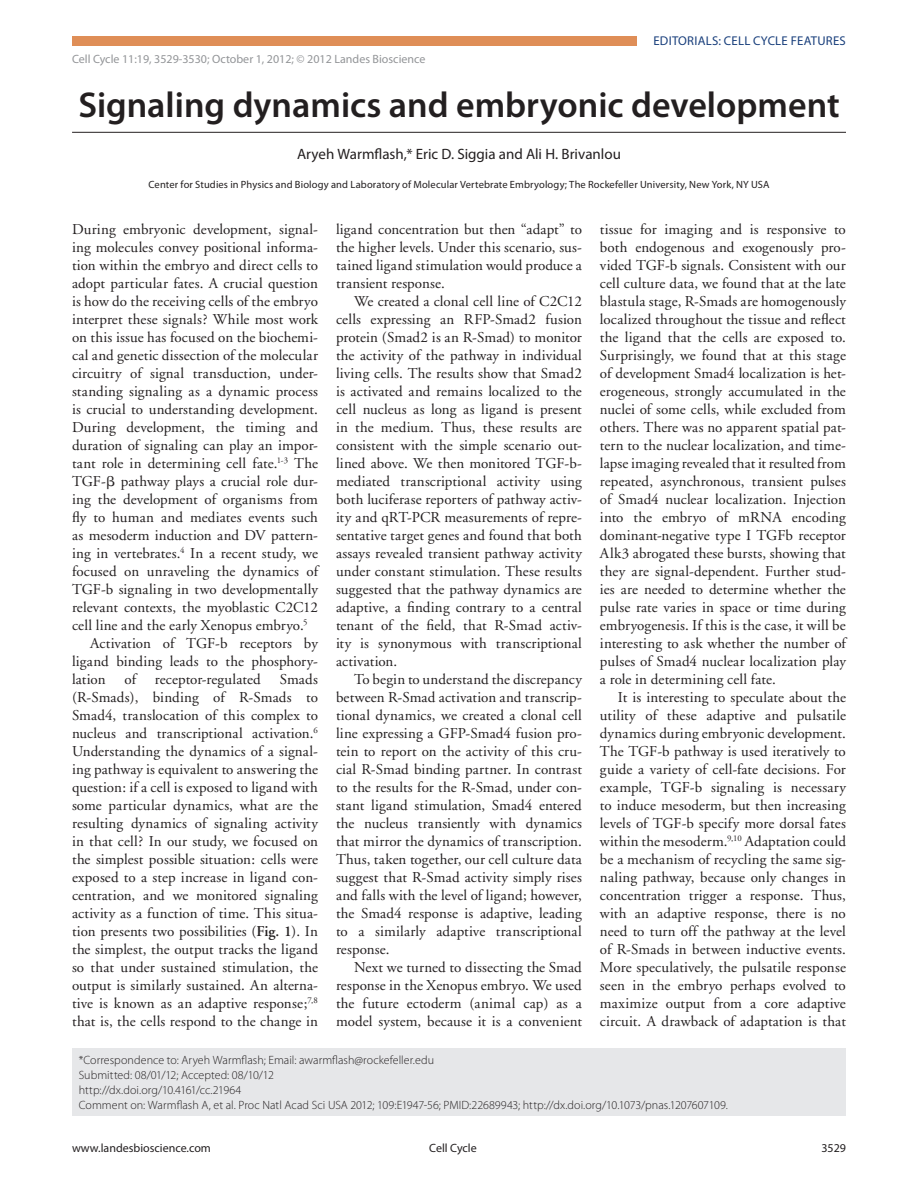
<style>
.page{position:relative;width:918px;height:1188px;background:#fff}
.page>*{position:absolute;margin:0;border:0;box-sizing:border-box;transform-origin:0 0}
.t1{font:600 36px "Myriad Pro";color:#231f20}
.t2{font:15px/18px "Adobe Garamond";letter-spacing:.01em;color:#231f20;text-align:justify}
.t3{font:15px "Myriad Pro";color:#231f20}
.t4{font:12.75px "Myriad Pro";letter-spacing:.02em;color:#193f7c}
.t5{font:300 12px/15px "Myriad Pro";color:#231f20}
.t6{font:12px "Myriad Pro";color:#939598}
.t7{font:12px "Myriad Pro";color:#231f20}
.t8{font:10.5px "Myriad Pro";letter-spacing:.015em;color:#231f20}
.s1{font-family:"Universal Std Greekw Math Pi"}
.s2{font-weight:600}
</style>
<div class="page">
<div style="left:72px;top:36px;width:564px;height:10px;background:#df8e57"></div>
<hr style="left:72px;top:132px;width:774px;height:1px;background:#231f20">
<div style="left:72px;top:1048px;width:774px;height:68px;background:#e6e7e9"></div>
<p class="t6" style="left:72px;top:52px;width:355px">Cell Cycle 11:19, 3529-3530; October 1, 2012; © 2012 Landes Bioscience</p>
<p class="t4" style="left:653px;top:32px;width:122px">Editorials: Cell Cycle</p>
<p class="t4" style="left:791px;top:32px;width:57px">Features</p>
<h1 class="t1" style="left:78px;top:82px;width:763px">Signaling dynamics and embryonic development</h1>
<p class="t3" style="left:297px;top:145px;width:326px">Aryeh Warmflash,* Eric D. Siggia and Ali H. Brivanlou</p>
<p class="t8" style="left:149px;top:178px;width:610px">Center for Studies in Physics and Biology and Laboratory of Molecular Vertebrate Embryology; The Rockefeller University, New York, NY USA</p>
<p class="t2" style="left:72px;top:221px;width:247px">During embryonic development, signal-</p>
<p class="t2" style="left:72px;top:239px;width:247px">ing molecules convey positional informa-</p>
<p class="t2" style="left:72px;top:257px;width:247px">tion within the embryo and direct cells to</p>
<p class="t2" style="left:72px;top:275px;width:247px">adopt particular fates. A crucial question</p>
<p class="t2" style="left:72px;top:293px;width:247px">is how do the receiving cells of the embryo</p>
<p class="t2" style="left:72px;top:311px;width:247px">interpret these signals? While most work</p>
<p class="t2" style="left:72px;top:329px;width:247px">on this issue has focused on the biochemi-</p>
<p class="t2" style="left:72px;top:347px;width:247px">cal and genetic dissection of the molecular</p>
<p class="t2" style="left:72px;top:365px;width:247px">circuitry of signal transduction, under-</p>
<p class="t2" style="left:72px;top:383px;width:247px">standing signaling as a dynamic process</p>
<p class="t2" style="left:72px;top:401px;width:247px">is crucial to understanding development.</p>
<p class="t2" style="left:72px;top:419px;width:247px">During development, the timing and</p>
<p class="t2" style="left:72px;top:437px;width:247px">duration of signaling can play an impor-</p>
<p class="t2" style="left:72px;top:455px;width:247px">tant role in determining cell fate.<sup>1-3</sup> The</p>
<p class="t2" style="left:72px;top:473px;width:247px">TGF-<span class="s1">β</span> pathway plays a crucial role dur-</p>
<p class="t2" style="left:72px;top:491px;width:247px">ing the development of organisms from</p>
<p class="t2" style="left:72px;top:509px;width:247px">fly to human and mediates events such</p>
<p class="t2" style="left:72px;top:527px;width:247px">as mesoderm induction and DV pattern-</p>
<p class="t2" style="left:72px;top:545px;width:247px">ing in vertebrates.<sup>4</sup> In a recent study, we</p>
<p class="t2" style="left:72px;top:563px;width:247px">focused on unraveling the dynamics of</p>
<p class="t2" style="left:72px;top:581px;width:248px">TGF-b signaling in two developmentally</p>
<p class="t2" style="left:72px;top:599px;width:247px">relevant contexts, the myoblastic C2C12</p>
<p class="t2" style="left:72px;top:617px;width:237px">cell line and the early Xenopus embryo.<sup>5</sup></p>
<p class="t2" style="left:90px;top:635px;width:229px">Activation of TGF-b receptors by</p>
<p class="t2" style="left:72px;top:653px;width:247px">ligand binding leads to the phosphory-</p>
<p class="t2" style="left:72px;top:671px;width:35px">lation</p>
<p class="t2" style="left:125px;top:671px;width:13px">of</p>
<p class="t2" style="left:155px;top:671px;width:107px">receptor-regulated</p>
<p class="t2" style="left:72px;top:671px;width:248px;text-indent:208px">Smads (R-Smads), binding of R-Smads to Smad4, translocation of this complex to nucleus and transcriptional activation.<sup>6<br></sup>Understanding the dynamics of a signal&shy;ing pathway is equivalent to answering the question: if a cell is exposed to ligand with some particular dynamics, what are the resulting dynamics of signaling activity in that cell? In our study, we focused on the simplest possible situation: cells were exposed to a step increase in ligand con&shy;centration, and we monitored signaling activity as a function of time. This situa&shy;tion presents two possibilities (<span class="s2">Fig. 1</span>). In the simplest, the output tracks the ligand so that under sustained stimulation, the output is similarly sustained. An alterna&shy;tive is known as an adaptive response;<sup>7,8 </sup>that is, the cells respond to the change in</p>
<p class="t2" style="left:336px;top:221px;width:247px">ligand concentration but then “adapt” to the higher levels. Under this scenario, sus&shy;tained ligand stimulation would produce a transient response.</p>
<p class="t2" style="left:336px;top:293px;width:248px;text-indent:18px">We created a clonal cell line of C2C12 cells expressing an RFP-Smad2 fusion protein (Smad2 is an R-Smad) to monitor the activity of the pathway in individual living cells. The results show that Smad2 is activated and remains localized to the cell nucleus as long as ligand is present in the medium. Thus, these results are consistent with the simple scenario out&shy;lined above. We then monitored TGF-b&shy;mediated transcriptional activity using both luciferase reporters of pathway activ&shy;ity and qRT-PCR measurements of repre&shy;sentative target genes and found that both assays revealed transient pathway activity under constant stimulation. These results suggested that the pathway dynamics are adaptive, a finding contrary to a central tenant of the field, that R-Smad activ&shy;ity is synonymous with transcriptional activation.</p>
<p class="t2" style="left:336px;top:671px;width:247px;text-indent:18px">To begin to understand the discrepancy between R-Smad activation and transcrip&shy;tional dynamics, we created a clonal cell line expressing a GFP-Smad4 fusion pro&shy;tein to report on the activity of this cru&shy;cial R-Smad binding partner. In contrast to the results for the R-Smad, under con&shy;stant ligand stimulation, Smad4 entered the nucleus transiently with dynamics that mirror the dynamics of transcription.<br>Thus, taken together, our cell culture data suggest that R-Smad activity simply rises and falls with the level of ligand; however, the Smad4 response is adaptive, leading to a similarly adaptive transcriptional response.</p>
<p class="t2" style="left:336px;top:959px;width:247px;text-indent:18px">Next we turned to dissecting the Smad response in the Xenopus embryo. We used the future ectoderm (animal cap) as a model system, because it is a convenient</p>
<p class="t2" style="left:600px;top:221px;width:247px">tissue for imaging and is responsive to both endogenous and exogenously pro&shy;vided TGF-b signals. Consistent with our cell culture data, we found that at the late blastula stage, R-Smads are homogenously localized throughout the tissue and reflect the ligand that the cells are exposed to.<br>Surprisingly, we found that at this stage of development Smad4 localization is het&shy;erogeneous, strongly accumulated in the nuclei of some cells, while excluded from others. There was no apparent spatial pat&shy;tern to the nuclear localization, and time&shy;lapse imaging revealed that it resulted from repeated, asynchronous, transient pulses of Smad4 nuclear localization. Injection into the embryo of mRNA encoding dominant-negative type I TGFb receptor Alk3 abrogated these bursts, showing that they are signal-dependent. Further stud&shy;ies are needed to determine whether the pulse rate varies in space or time during embryogenesis. If this is the case, it will be interesting to ask whether the number of pulses of Smad4 nuclear localization play a role in determining cell fate.</p>
<p class="t2" style="left:600px;top:689px;width:248px;text-indent:18px">It is interesting to speculate about the utility of these adaptive and pulsatile dynamics during embryonic development.<br>The TGF-b pathway is used iteratively to guide a variety of cell-fate decisions. For example, TGF-b signaling is necessary to induce mesoderm, but then increasing levels of TGF-b specify more dorsal fates within the mesoderm.<sup>9,10</sup> Adaptation could be a mechanism of recycling the same sig&shy;naling pathway, because only changes in concentration trigger a response. Thus, with an adaptive response, there is no need to turn off the pathway at the level of R-Smads in between inductive events.<br>More speculatively, the pulsatile response seen in the embryo perhaps evolved to maximize output from a core adaptive circuit. A drawback of adaptation is that</p>
<p class="t5" style="left:79px;top:1053px;width:651px">*Correspondence to: Aryeh Warmflash; Email: awarmflash@rockefeller.edu<br>Submitted: 08/01/12; Accepted: 08/10/12<br>http://dx.doi.org/10.4161/cc.21964<br>Comment on: Warmflash A, et al. Proc Natl Acad Sci USA 2012; 109:E1947-56; PMID:22689943; http://dx.doi.org/10.1073/pnas.1207607109.</p>
<p class="t7" style="left:72px;top:1141px;width:140px">www.landesbioscience.com</p>
<p class="t7" style="left:429px;top:1141px;width:49px">Cell Cycle</p>
<p class="t7" style="left:821px;top:1141px;width:26px">3529</p>
</div>
